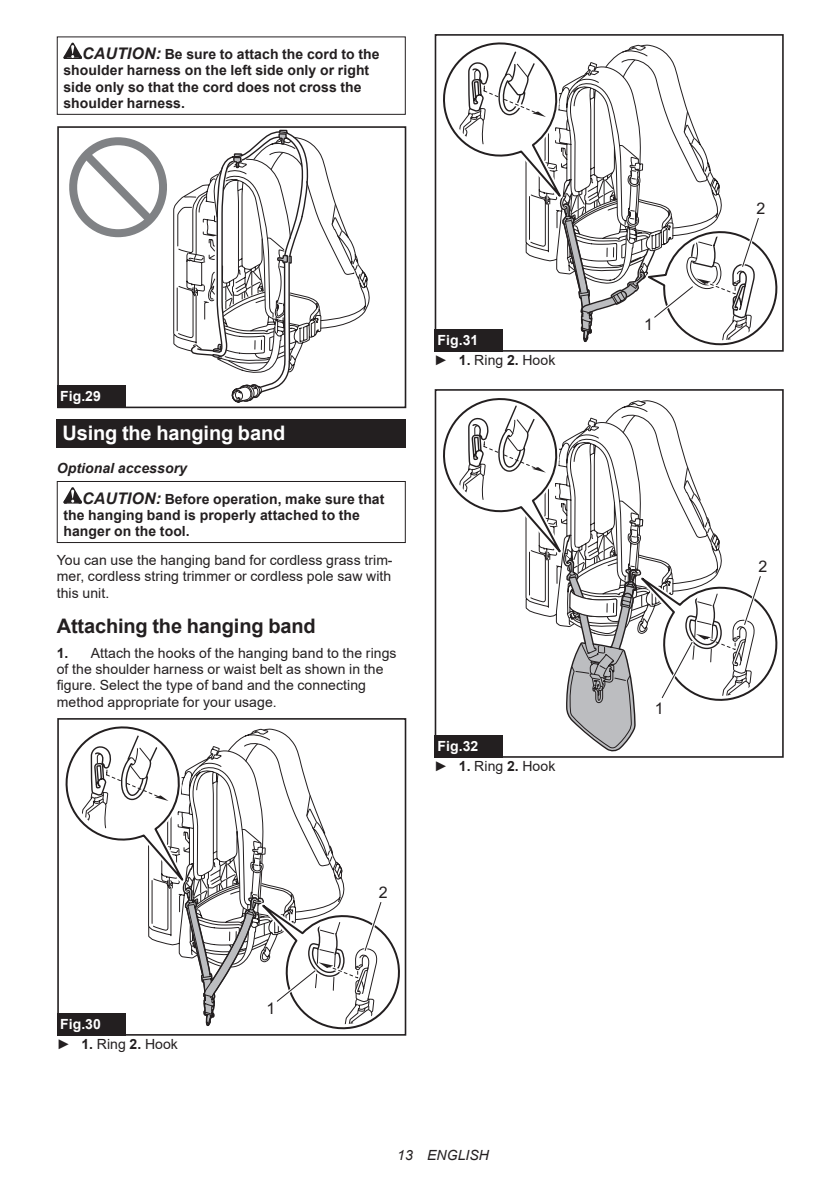
<style>
.page{position:relative;width:840px;height:1191px;background:#fff}
.page>*{position:absolute;margin:0;border:0;box-sizing:border-box;transform-origin:0 0}
.t1{font:700 20px "Arial";letter-spacing:-.01em;color:#231f20}
.t2{font:700 20px "Arial";letter-spacing:-.01em;color:#fff}
.t3{font:16px "Arial";color:#231f20}
.t4{font:14px/16.4px "Arial";letter-spacing:.005em;color:#231f20}
.t5{font:700 14px/16.4px "Arial";letter-spacing:.005em;color:#231f20}
.t6{font:italic 14px "Arial";letter-spacing:.005em;color:#231f20}
.t7{font:700 14px "Arial";color:#fff}
.s1{font-style:italic;font-size:16px}
.s2{font-style:italic}
.s3{font-weight:700}
.s4{font-weight:700;color:#fff}
</style>
<div class="page">
<svg style="left:63px;top:43px;width:19px;height:16px"></svg>
<div style="left:57px;top:36px;width:348px;height:79px;border:1px solid #231f20"></div>
<svg style="left:60px;top:126px;width:310px;height:282px"></svg>
<div style="left:57px;top:385px;width:68px;height:23px;background:#231f20"></div>
<div style="left:57px;top:419px;width:348px;height:29px;background:#231f20"></div>
<svg style="left:63px;top:487px;width:19px;height:16px"></svg>
<div style="left:57px;top:481px;width:348px;height:62px;border:1px solid #231f20"></div>
<div style="left:57px;top:718px;width:349px;height:317px;border:2px solid #231f20"></div>
<svg style="left:65px;top:723px;width:340px;height:312px"></svg>
<div style="left:57px;top:1013px;width:68px;height:22px;background:#231f20"></div>
<div style="left:434px;top:34px;width:349px;height:318px;border:2px solid #231f20"></div>
<svg style="left:443px;top:39px;width:339px;height:313px"></svg>
<div style="left:434px;top:329px;width:68px;height:23px;background:#231f20"></div>
<svg style="left:443px;top:398px;width:339px;height:359px"></svg>
<div style="left:434px;top:735px;width:68px;height:22px;background:#231f20"></div>
<p class="t5" style="left:63px;top:46px;width:317px;text-indent:19px"><span class="s1">CAUTION:</span> Be sure to attach the cord to the shoulder harness on the left side only or right side only so that the cord does not cross the shoulder harness.</p>
<p class="t7" style="left:60px;top:387px;width:42px">Fig.29</p>
<h1 class="t2" style="left:62px;top:418px;width:224px">Using the hanging band</h1>
<p class="t5" style="left:82px;top:453px;width:304px;line-height:30.6px;text-indent:-25px"><span class="s2">Optional accessory<br></span><span class="s1">CAUTION:</span> Before operation, make sure that</p>
<p class="t5" style="left:63px;top:507px;width:298px">the hanging band is properly attached to the hanger on the tool.</p>
<p class="t4" style="left:57px;top:552px;width:337px;text-align:justify">You can use the hanging band for cordless grass trim&shy;mer, cordless string trimmer or cordless pole saw with this unit.</p>
<h1 class="t1" style="left:57px;top:611px;width:260px">Attaching the hanging band</h1>
<p class="t4" style="left:57px;top:644px;width:341px"><span class="s3">1.</span> Attach the hooks of the hanging band to the rings of the shoulder harness or waist belt as shown in the figure. Select the type of band and the connecting method appropriate for your usage.</p>
<p class="t4" style="left:434px;top:330px;width:123px;line-height:20.2px"><span class="s4">Fig.31<br></span>► <span class="s3">1.</span> Ring <span class="s3">2.</span> Hook</p>
<p class="t4" style="left:434px;top:736px;width:123px;line-height:20.2px"><span class="s4">Fig.32<br></span>► <span class="s3">1.</span> Ring <span class="s3">2.</span> Hook</p>
<p class="t4" style="left:57px;top:1013px;width:123px;line-height:20.2px"><span class="s4">Fig.30<br></span>► <span class="s3">1.</span> Ring <span class="s3">2.</span> Hook</p>
<p class="t3" style="left:266px;top:997px;width:10px">1</p>
<p class="t3" style="left:379px;top:881px;width:10px">2</p>
<p class="t6" style="left:397px;top:1146px;width:93px">13 ENGLISH</p>
<p class="t3" style="left:643px;top:314px;width:10px">1</p>
<p class="t3" style="left:654px;top:697px;width:10px">1</p>
<p class="t3" style="left:756px;top:198px;width:10px">2</p>
<p class="t3" style="left:758px;top:555px;width:10px">2</p>
</div>
